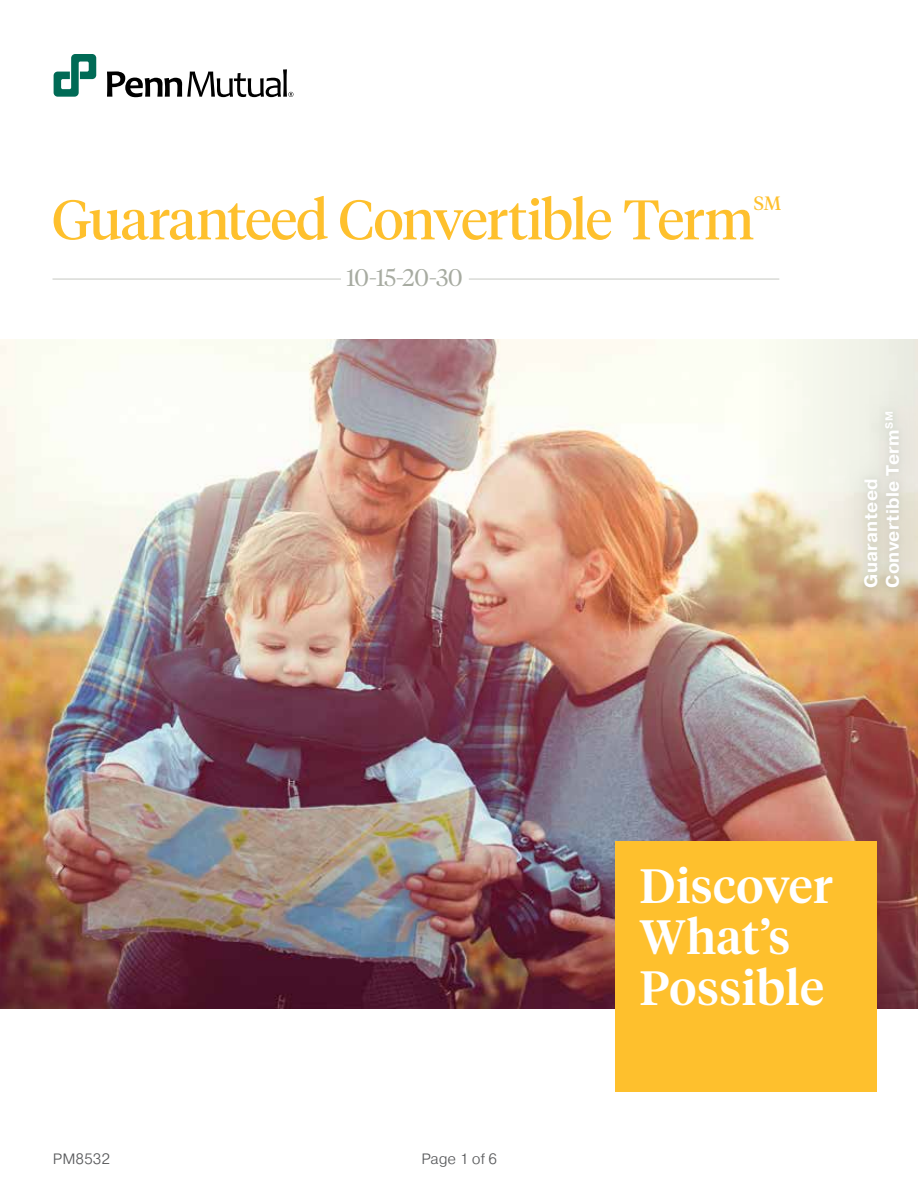
<style>
.page{position:relative;width:918px;height:1188px;background:#fff}
.page>*{position:absolute;margin:0;border:0;box-sizing:border-box;transform-origin:0 0}
.t1{font:55.5px "Tiempos Headline";letter-spacing:-.02em;color:#fec02d}
.t2{font:500 48px/51px "Tiempos Headline";letter-spacing:.01em;color:#fff}
.t3{font:300 24px "Tiempos Headline";letter-spacing:-.015em;color:#a7aba1}
.t4{font:19.2px "Tiempos Headline";color:#fec02d}
.t5{font:700 18px/21.8px "Pragmatica";letter-spacing:.02em;color:#fff}
.t6{font:300 15px "Pragmatica";color:#58595b}
</style>
<div class="page">
<img style="left:0;top:339px;width:751px;height:670px">
<img style="left:751px;top:339px;width:167px;height:670px">
<svg style="left:54px;top:54px;width:42px;height:43px"></svg>
<svg style="left:107px;top:69px;width:186px;height:28px"></svg>
<div style="left:842px;top:391px;width:76px;height:218px;background:#a7aba1;opacity:.74"></div>
<div style="left:858px;top:407px;width:47px;height:186px;background:#a7aba1;opacity:.34"></div>
<hr style="left:469px;top:278px;width:310px;height:1px;background:#a7aba1">
<hr style="left:52px;top:278px;width:289px;height:1px;background:#a7aba1">
<div style="left:616px;top:841px;width:261px;height:251px;background:#fec02d"></div>
<h1 class="t1" style="left:52px;top:182px;width:704px">Guaranteed Convertible Term</h1>
<p class="t4" style="left:754px;top:191px;width:29px">SM</p>
<h3 class="t3" style="left:347px;top:261px;width:117px">10-15-20-30</h3>
<p class="t5" style="left:860px;top:588px;width:178px;rotate:-90deg">Guaranteed<br>Convertible Term<sup>SM</sup></p>
<p class="t6" style="left:53px;top:1149px;width:59px">PM8532</p>
<p class="t6" style="left:421px;top:1149px;width:77px">Page 1 of 6</p>
<h2 class="t2" style="left:640px;top:858px;width:195px">Discover<br>What’s<br>Possible</h2>
</div>
